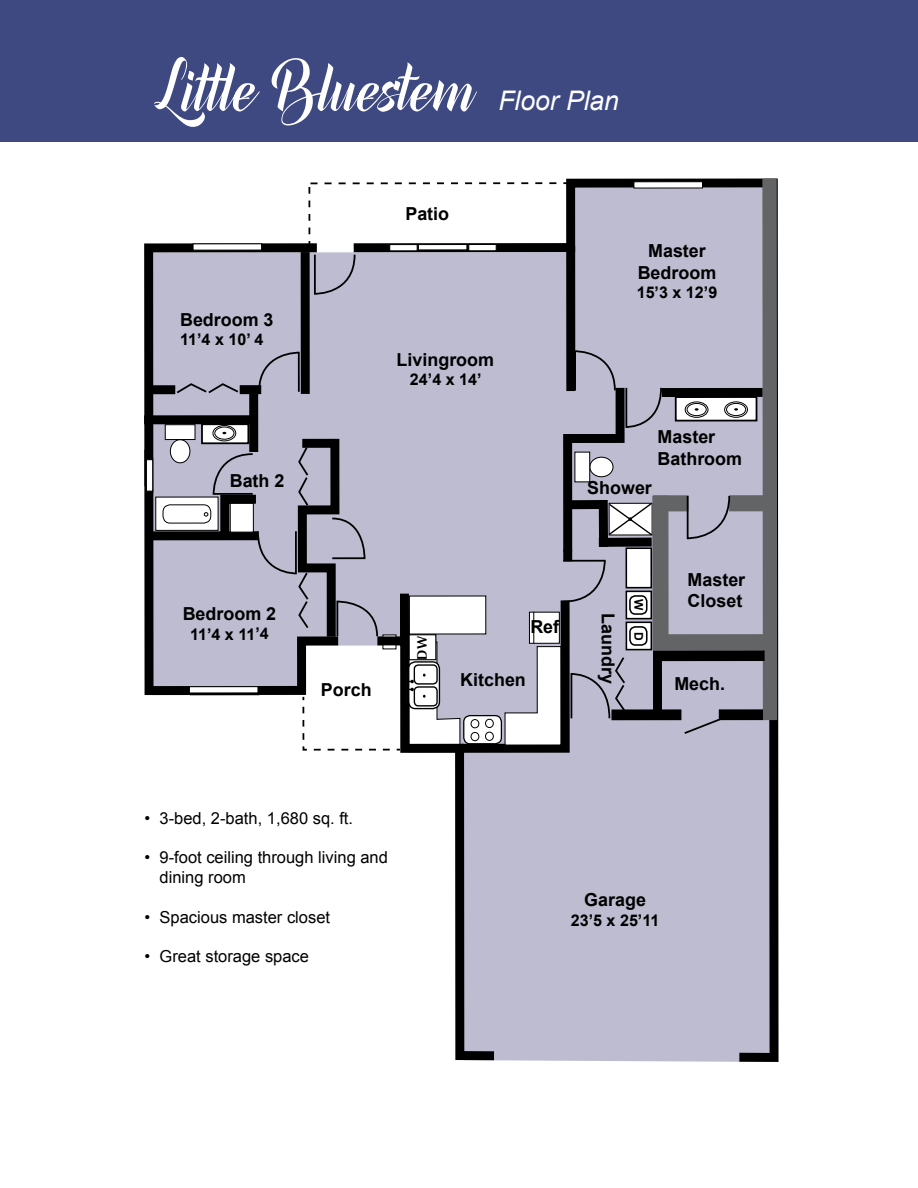
<style>
.page{position:relative;width:918px;height:1188px;background:#fff}
.page>*{position:absolute;margin:0;border:0;box-sizing:border-box;transform-origin:0 0}
.t1{font:italic 27px "Arial";color:#fff}
.t2{font:700 17.85px/21.5px "Arial";color:#000}
.t3{font:16.5px/19.8px "Arial";color:#000}
.t4{font:700 16.05px "Arial";color:#000}
.t5{font:700 13.95px "Optima";color:#000;scale:.94 1}
.t6{font:700 12px "Arial";color:#000}
</style>
<div class="page">
<div style="left:0;top:0;width:918px;height:141px;background:#3e4982"></div>
<div style="left:503px;top:757px;width:276px;height:305px;background:#bdbcd1"></div>
<svg style="left:455px;top:757px;width:48px;height:304px;background:#9797a7"></svg>
<svg style="left:144px;top:243px;width:31px;height:453px;background:#7d7d89"></svg>
<div style="left:146px;top:460px;width:7px;height:31px;background:#fff"></div>
<div style="left:146px;top:459px;width:7px;height:33px;border:1px solid #000"></div>
<svg style="left:175px;top:178px;width:604px;height:579px"></svg>
<div style="left:599px;top:500px;width:9px;height:47px;background:#000"></div>
<svg style="left:154px;top:57px;width:323px;height:70px"></svg>
<h1 class="t1" style="left:498px;top:83px;width:122px">Floor Plan</h1>
<p class="t2" style="left:180px;top:309px;width:95px">Bedroom 3</p>
<p class="t4" style="left:180px;top:329px;width:85px">11’4 x 10’ 4</p>
<p class="t2" style="left:230px;top:470px;width:56px">Bath 2</p>
<p class="t2" style="left:183px;top:604px;width:95px">Bedroom 2</p>
<p class="t4" style="left:190px;top:623px;width:80px">11’4 x 11’4</p>
<p class="t2" style="left:405px;top:204px;width:45px">Patio</p>
<p class="t2" style="left:397px;top:350px;width:99px">Livingroom</p>
<p class="t4" style="left:410px;top:369px;width:73px">24’4 x 14’</p>
<p class="t2" style="left:638px;top:241px;width:80px;text-align:center">Master<br>Bedroom</p>
<p class="t4" style="left:637px;top:282px;width:82px">15’3 x 12’9</p>
<p class="t2" style="left:658px;top:427px;width:86px">Master<br>Bathroom</p>
<p class="t2" style="left:587px;top:477px;width:66px">Shower</p>
<p class="t2" style="left:321px;top:679px;width:52px">Porch</p>
<p class="t5" style="left:414px;top:660px;width:26px;rotate:-90deg">DW</p>
<p class="t2" style="left:530px;top:616px;width:30px">Ref</p>
<p class="t2" style="left:460px;top:670px;width:67px">Kitchen</p>
<p class="t2" style="left:618px;top:613px;width:72px;rotate:90deg">L ua n d yr</p>
<p class="t6" style="left:647px;top:599px;width:13px;rotate:90deg">W</p>
<p class="t6" style="left:647px;top:632px;width:10px;rotate:90deg">D</p>
<p class="t2" style="left:688px;top:569px;width:59px">Master<br>Closet</p>
<p class="t2" style="left:674px;top:673px;width:52px">Mech.</p>
<p class="t3" style="left:145px;top:808px;width:210px">• 3-bed, 2-bath, 1,680 sq. ft.</p>
<p class="t3" style="left:160px;top:848px;width:230px;text-indent:-15px">• 9-foot ceiling through living and dining room</p>
<p class="t3" style="left:145px;top:907px;width:187px">• Spacious master closet</p>
<p class="t3" style="left:145px;top:947px;width:166px">• Great storage space</p>
<p class="t2" style="left:584px;top:890px;width:63px">Garage</p>
<p class="t4" style="left:571px;top:909px;width:90px">23’5 x 25’11</p>
</div>
